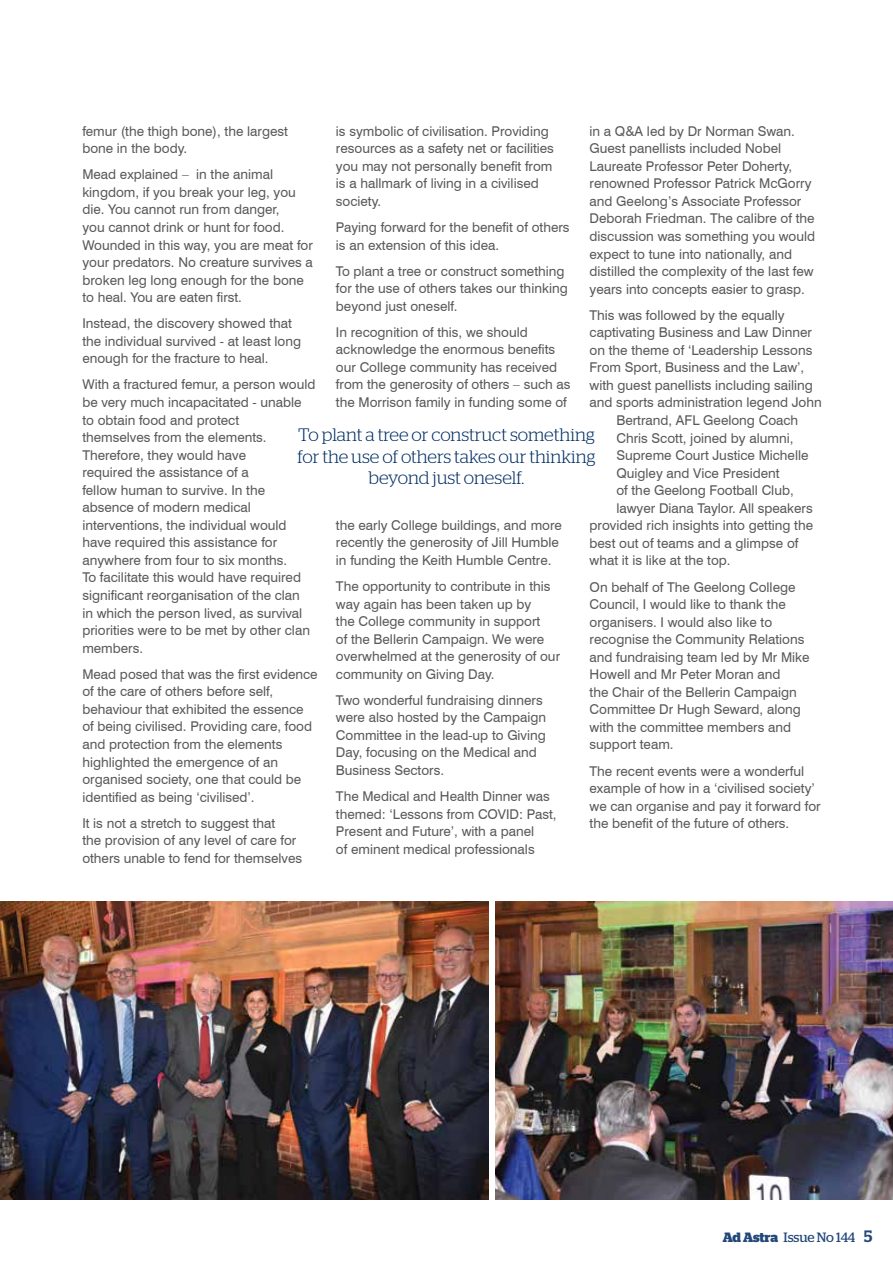
<style>
.page{position:relative;width:893px;height:1263px;background:#fff}
.page>*{position:absolute;margin:0;border:0;box-sizing:border-box;transform-origin:0 0}
.t1{font:300 18px/21.6px "Stag";color:#002d62;text-align:center}
.t2{font:13.5px/17.5px "Swiss 721 BT";color:#58595b}
.t3{font:13.5px "Stag";letter-spacing:-.005em;color:#244779}
.s1{font-weight:700}
.s2{font-weight:500;font-size:16.5px}
</style>
<div class="page">
<img style="left:0;top:901px;width:488px;height:299px">
<img style="left:495px;top:901px;width:398px;height:299px">
<p class="t2" style="left:590px;top:122px;width:227px">in a Q&amp;A led by Dr Norman Swan.<br>Guest panellists included Nobel Laureate Professor Peter Doherty, renowned Professor Patrick McGorry and Geelong’s Associate Professor Deborah Friedman. The calibre of the discussion was something you would expect to tune into nationally, and distilled the complexity of the last few years into concepts easier to grasp.</p>
<p class="t2" style="left:590px;top:306px;width:197px">This was followed by the equally</p>
<p class="t2" style="left:590px;top:324px;width:224px">captivating Business and Law Dinner</p>
<p class="t2" style="left:590px;top:341px;width:224px">on the theme of ‘Leadership Lessons</p>
<p class="t2" style="left:590px;top:359px;width:216px">From Sport, Business and the Law’,</p>
<p class="t2" style="left:590px;top:376px;width:225px">with guest panellists including sailing</p>
<p class="t2" style="left:590px;top:394px;width:234px">and sports administration legend John</p>
<p class="t2" style="left:616px;top:411px;width:183px">Bertrand, AFL Geelong Coach</p>
<p class="t2" style="left:616px;top:429px;width:179px">Chris Scott, joined by alumni,</p>
<p class="t2" style="left:616px;top:446px;width:194px">Supreme Court Justice Michelle</p>
<p class="t2" style="left:616px;top:464px;width:165px">Quigley and Vice President</p>
<p class="t2" style="left:616px;top:482px;width:179px">of the Geelong Football Club,</p>
<p class="t2" style="left:616px;top:499px;width:198px">lawyer Diana Taylor. All speakers</p>
<p class="t2" style="left:590px;top:517px;width:225px">provided rich insights into getting the</p>
<p class="t2" style="left:590px;top:534px;width:210px">best out of teams and a glimpse of</p>
<p class="t2" style="left:590px;top:552px;width:143px">what it is like at the top.</p>
<p class="t2" style="left:590px;top:578px;width:222px">On behalf of The Geelong College<br>Council, I would like to thank the organisers. I would also like to recognise the Community Relations and fundraising team led by Mr Mike<br>Howell and Mr Peter Moran and<br>the Chair of the Bellerin Campaign<br>Committee Dr Hugh Seward, along with the committee members and support team.</p>
<p class="t2" style="left:590px;top:762px;width:233px">The recent events were a wonderful example of how in a ‘civilised society’ we can organise and pay it forward for the benefit of the future of others.</p>
<p class="t2" style="left:336px;top:122px;width:219px">is symbolic of civilisation. Providing resources as a safety net or facilities you may not personally benefit from is a hallmark of living in a civilised society.</p>
<p class="t2" style="left:336px;top:218px;width:235px">Paying forward for the benefit of others is an extension of this idea.</p>
<p class="t2" style="left:336px;top:262px;width:233px">To plant a tree or construct something for the use of others takes our thinking beyond just oneself.</p>
<p class="t2" style="left:336px;top:323px;width:236px">In recognition of this, we should acknowledge the enormous benefits our College community has received from the generosity of others – such as the Morrison family in funding some of</p>
<p class="t2" style="left:82px;top:122px;width:207px">femur (the thigh bone), the largest bone in the body.</p>
<p class="t2" style="left:82px;top:166px;width:232px">Mead explained – in the animal kingdom, if you break your leg, you die. You cannot run from danger,<br>you cannot drink or hunt for food.<br>Wounded in this way, you are meat for your predators. No creature survives a broken leg long enough for the bone to heal. You are eaten first.</p>
<p class="t2" style="left:82px;top:315px;width:220px">Instead, the discovery showed that the individual survived - at least long enough for the fracture to heal.</p>
<p class="t2" style="left:82px;top:376px;width:235px">With a fractured femur, a person would be very much incapacitated - unable to obtain food and protect<br>themselves from the elements.<br>Therefore, they would have<br>required the assistance of a<br>fellow human to survive. In the absence of modern medical interventions, the individual would have required this assistance for anywhere from four to six months.<br>To facilitate this would have required significant reorganisation of the clan<br>in which the person lived, as survival priorities were to be met by other clan members.</p>
<p class="t2" style="left:82px;top:665px;width:237px">Mead posed that was the first evidence of the care of others before self, behaviour that exhibited the essence of being civilised. Providing care, food and protection from the elements highlighted the emergence of an organised society, one that could be identified as being ‘civilised’.</p>
<p class="t2" style="left:82px;top:814px;width:221px">It is not a stretch to suggest that<br>the provision of any level of care for others unable to fend for themselves</p>
<h1 class="t1" style="left:298px;top:424px;width:299px">To plant a tree or construct something for the use of others takes our thinking beyond just oneself.</h1>
<p class="t2" style="left:336px;top:516px;width:228px">the early College buildings, and more recently the generosity of Jill Humble in funding the Keith Humble Centre.</p>
<p class="t2" style="left:336px;top:577px;width:226px">The opportunity to contribute in this way again has been taken up by<br>the College community in support<br>of the Bellerin Campaign. We were overwhelmed at the generosity of our community on Giving Day.</p>
<p class="t2" style="left:336px;top:691px;width:212px">Two wonderful fundraising dinners were also hosted by the Campaign<br>Committee in the lead-up to Giving<br>Day, focusing on the Medical and<br>Business Sectors.</p>
<p class="t2" style="left:336px;top:787px;width:222px">The Medical and Health Dinner was themed: ‘Lessons from COVID: Past, Present and Future’, with a panel<br>of eminent medical professionals</p>
<p class="t3" style="left:723px;top:1229px;width:151px"><span class="s1">Ad Astra</span> Issue No 144 <span class="s2">5</span></p>
</div>
